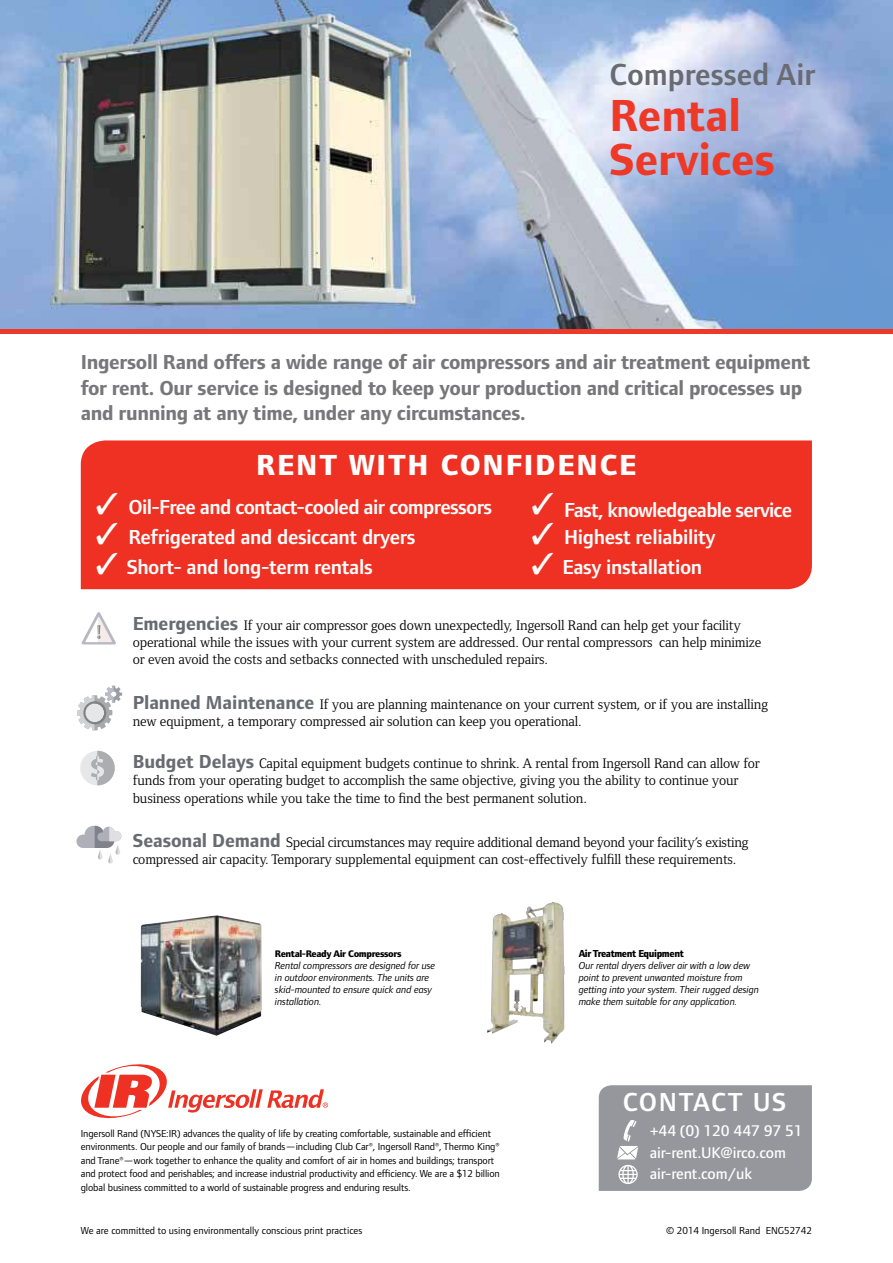
<style>
.page{position:relative;width:893px;height:1263px;background:#fff}
.page>*{position:absolute;margin:0;border:0;box-sizing:border-box;transform-origin:0 0}
.t1{font:700 46.5px/43.5px "Foundry Form Sans";color:#ee3828}
.t2{font:600 31.5px "Foundry Form Sans";color:#696b73}
.t3{font:800 30.15px "Foundry Form Sans";letter-spacing:.06em;color:#fff}
.t4{font:600 27px "Foundry Form Sans";letter-spacing:.06em;color:#fff}
.t5{font:700 21px/25.5px "Foundry Form Sans";letter-spacing:-.015em;color:#77777a}
.t6{font:600 21px "Foundry Form Sans";letter-spacing:-.015em;color:#fff}
.t7{font:600 21px "Foundry Form Sans";letter-spacing:-.035em;color:#fff}
.t8{font:500 16.05px/21.5px "Foundry Form Sans";letter-spacing:-.01em;color:#fff}
.t9{font:14.25px/17.1px "Foundry Form Serif";letter-spacing:-.01em;color:#000}
.t10{font:10.5px/13.5px "Foundry Form Sans";letter-spacing:-.01em;color:#000}
.t11{font:italic 10.5px/12px "Foundry Form Sans";letter-spacing:-.01em;color:#000}
.t12{font:800 10.5px "Foundry Form Sans";letter-spacing:-.04em;color:#000;scale:.95 1}
.t13{font:800 9.9px "Foundry Form Sans";letter-spacing:-.04em;color:#000}
.s1{font-family:"Foundry Form Sans";font-weight:700;font-size:19.5px;color:#696b73}
</style>
<div class="page">
<img style="left:0;top:0;width:893px;height:329px">
<svg style="left:81px;top:1064px;width:247px;height:55px"></svg>
<svg style="left:542px;top:902px;width:10px;height:6px"></svg>
<img style="left:141px;top:915px;width:121px;height:121px">
<svg style="left:76px;top:826px;width:45px;height:37px"></svg>
<svg style="left:81px;top:612px;width:35px;height:32px"></svg>
<svg style="left:80px;top:751px;width:35px;height:34px"></svg>
<svg style="left:77px;top:686px;width:45px;height:44px"></svg>
<div style="left:0;top:329px;width:893px;height:5px;background:#ee3828"></div>
<div style="left:81px;top:440px;width:731px;height:149px;background:#ee3123"></div>
<div style="left:599px;top:1085px;width:213px;height:106px;background:#96979d"></div>
<h2 class="t2" style="left:609px;top:62px;width:207px">Compressed Air</h2>
<h1 class="t1" style="left:609px;top:98px;width:167px">Rental<br>Services</h1>
<h3 class="t5" style="left:81px;top:351px;width:731px">Ingersoll Rand offers a wide range of air compressors and air treatment equipment for rent. Our service is designed to keep your production and critical processes up and running at any time, under any circumstances.</h3>
<h3 class="t3" style="left:256px;top:453px;width:382px">RENT WITH CONFIDENCE</h3>
<h3 class="t6" style="left:96px;top:499px;width:398px">✓ Oil-Free and contact-cooled air compressors</h3>
<h3 class="t6" style="left:96px;top:529px;width:321px">✓ Refrigerated and desiccant dryers</h3>
<h3 class="t6" style="left:96px;top:559px;width:279px">✓ Short- and long-term rentals</h3>
<h3 class="t7" style="left:531px;top:502px;width:262px">✓ Fast, knowledgeable service</h3>
<h3 class="t6" style="left:531px;top:529px;width:186px">✓ Highest reliability</h3>
<h3 class="t6" style="left:531px;top:559px;width:172px">✓ Easy installation</h3>
<p class="t9" style="left:133px;top:618px;width:630px"><span class="s1">Emergencies</span> If your air compressor goes down unexpectedly, Ingersoll Rand can help get your facility operational while the issues with your current system are addressed. Our rental compressors can help minimize or even avoid the costs and setbacks connected with unscheduled repairs.</p>
<p class="t9" style="left:133px;top:696px;width:637px"><span class="s1">Planned Maintenance</span> If you are planning maintenance on your current system, or if you are installing new equipment, a temporary compressed air solution can keep you operational.</p>
<p class="t9" style="left:133px;top:756px;width:628px"><span class="s1">Budget Delays</span> Capital equipment budgets continue to shrink. A rental from Ingersoll Rand can allow for funds from your operating budget to accomplish the same objective, giving you the ability to continue your business operations while you take the time to find the best permanent solution.</p>
<p class="t9" style="left:133px;top:835px;width:617px"><span class="s1">Seasonal Demand</span> Special circumstances may require additional demand beyond your facility’s existing compressed air capacity. Temporary supplemental equipment can cost-effectively fulfill these requirements.</p>
<p class="t13" style="left:275px;top:950px;width:128px">Rental-Ready Air Compressors</p>
<p class="t11" style="left:275px;top:960px;width:162px">Rental compressors are designed for use in outdoor environments. The units are skid-mounted to ensure quick and easy installation.</p>
<p class="t10" style="left:81px;top:1127px;width:421px">Ingersoll Rand (NYSE:IR) advances the quality of life by creating comfortable, sustainable and efficient environments. Our people and our family of brands—including Club Car®, Ingersoll Rand®, Thermo King® and Trane®—work together to enhance the quality and comfort of air in homes and buildings; transport and protect food and perishables; and increase industrial productivity and efficiency. We are a $12 billion global business committed to a world of sustainable progress and enduring results.</p>
<p class="t12" style="left:579px;top:950px;width:112px">Air Treatment Equipment</p>
<p class="t11" style="left:579px;top:960px;width:182px">Our rental dryers deliver air with a low dew point to prevent unwanted moisture from getting into your system. Their rugged design make them suitable for any application.</p>
<h3 class="t4" style="left:623px;top:1092px;width:165px">CONTACT US</h3>
<p class="t8" style="left:650px;top:1121px;width:154px">+44 (0) 120 447 97 51 air-rent.UK@irco.com air-rent.com/uk</p>
<p class="t10" style="left:81px;top:1225px;width:283px">We are committed to using environmentally conscious print practices</p>
<p class="t10" style="left:666px;top:1225px;width:147px">© 2014 Ingersoll Rand ENG52742</p>
</div>
